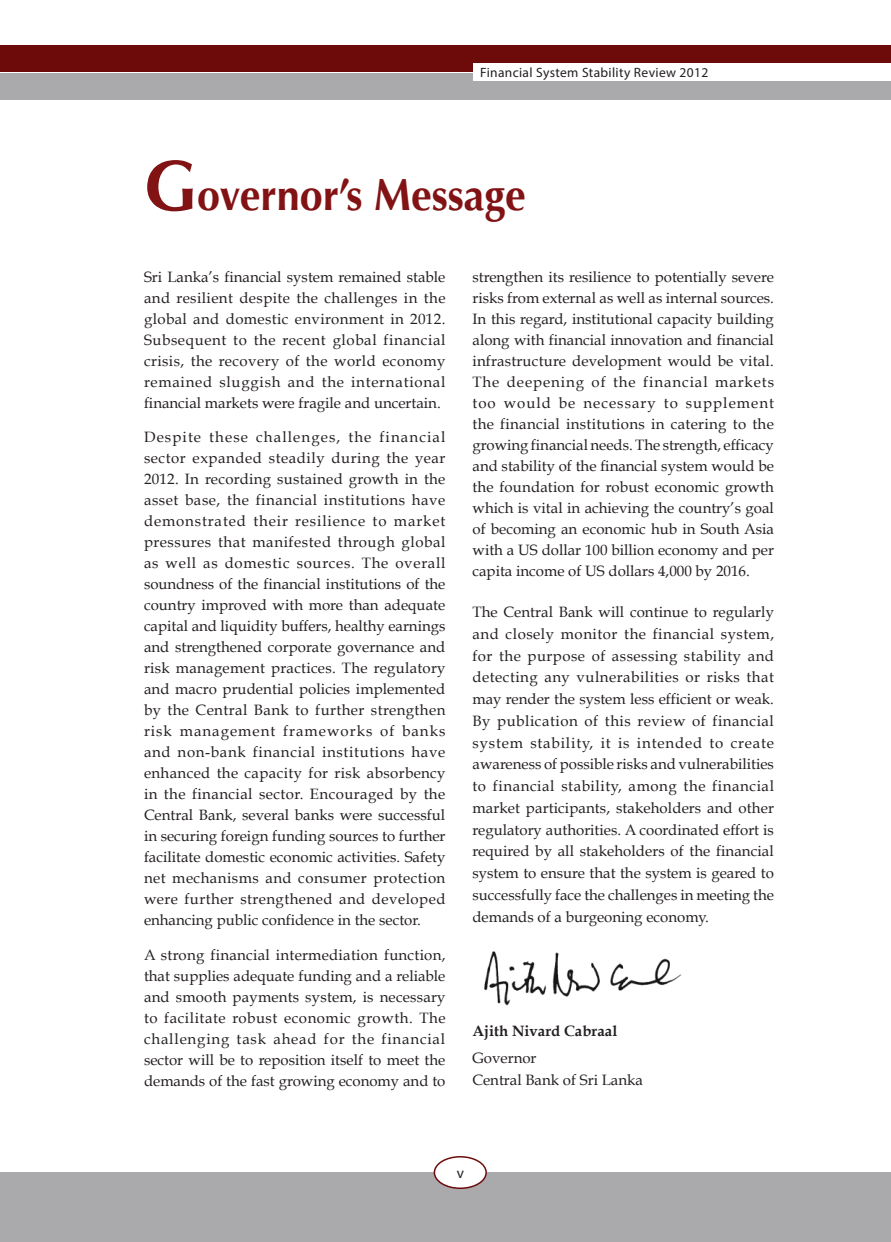
<style>
.page{position:relative;width:891px;height:1242px;background:#fff}
.page>*{position:absolute;margin:0;border:0;box-sizing:border-box;transform-origin:0 0}
.t1{font:700 45px "Optima";color:#821314;scale:.92 1}
.t2{font:15px/21px "Book Antiqua";color:#241f1f;text-align:justify}
.t3{font:700 15px "Book Antiqua";color:#241f1f}
.t4{font:15px "Myriad Pro";color:#241f1f}
.t5{font:13.5px "Myriad Pro";letter-spacing:.025em;color:#241f1f}
.s1{font-size:72px}
</style>
<div class="page">
<div style="left:0;top:45px;width:891px;height:27px;background:#6d0b0b"></div>
<div style="left:0;top:73px;width:891px;height:27px;background:#aaaaac"></div>
<div style="left:474px;top:63px;width:417px;height:18px;background:#fff"></div>
<div style="left:0;top:1173px;width:891px;height:69px;background:#aaaaac"></div>
<div style="left:434px;top:1157px;width:52px;height:31px;background:#fff;border-radius:50%"></div>
<div style="left:434px;top:1156px;width:53px;height:33px;border:2px solid #6d0b0b;border-radius:50%"></div>
<img style="left:484px;top:951px;width:198px;height:55px">
<p class="t5" style="left:480px;top:64px;width:230px">Financial System Stability Review 2012</p>
<h1 class="t1" style="left:144px;top:169px;width:417px"><span class="s1">G</span>overnor’s Message</h1>
<p class="t2" style="left:144px;top:266px;width:303px">Sri Lanka’s financial system remained stable and resilient despite the challenges in the global and domestic environment in 2012.<br>Subsequent to the recent global financial crisis, the recovery of the world economy remained sluggish and the international financial markets were fragile and uncertain.</p>
<p class="t2" style="left:144px;top:427px;width:303px">Despite these challenges, the financial sector expanded steadily during the year 2012. In recording sustained growth in the asset base, the financial institutions have demonstrated their resilience to market pressures that manifested through global as well as domestic sources. The overall soundness of the financial institutions of the country improved with more than adequate capital and liquidity buffers, healthy earnings and strengthened corporate governance and risk management practices. The regulatory and macro prudential policies implemented by the Central Bank to further strengthen risk management frameworks of banks and non-bank financial institutions have enhanced the capacity for risk absorbency in the financial sector. Encouraged by the Central Bank, several banks were successful in securing foreign funding sources to further facilitate domestic economic activities. Safety net mechanisms and consumer protection were further strengthened and developed enhancing public confidence in the sector.</p>
<p class="t2" style="left:144px;top:944px;width:303px">A strong financial intermediation function, that supplies adequate funding and a reliable and smooth payments system, is necessary to facilitate robust economic growth. The challenging task ahead for the financial sector will be to reposition itself to meet the demands of the fast growing economy and to</p>
<p class="t2" style="left:472px;top:266px;width:303px">strengthen its resilience to potentially severe risks from external as well as internal sources.<br>In this regard, institutional capacity building along with financial innovation and financial infrastructure development would be vital.<br>The deepening of the financial markets too would be necessary to supplement the financial institutions in catering to the growing financial needs. The strength, efficacy and stability of the financial system would be the foundation for robust economic growth which is vital in achieving the country’s goal of becoming an economic hub in South Asia with a US dollar 100 billion economy and per capita income of US dollars 4,000 by 2016.</p>
<p class="t2" style="left:472px;top:601px;width:303px;line-height:21.8px">The Central Bank will continue to regularly and closely monitor the financial system, for the purpose of assessing stability and detecting any vulnerabilities or risks that may render the system less efficient or weak.<br>By publication of this review of financial system stability, it is intended to create awareness of possible risks and vulnerabilities to financial stability, among the financial market participants, stakeholders and other regulatory authorities. A coordinated effort is required by all stakeholders of the financial system to ensure that the system is geared to successfully face the challenges in meeting the demands of a burgeoning economy.</p>
<p class="t3" style="left:472px;top:1022px;width:146px">Ajith Nivard Cabraal</p>
<p class="t2" style="left:472px;top:1046px;width:172px;line-height:22.5px">Governor<br>Central Bank of Sri Lanka</p>
<p class="t4" style="left:457px;top:1164px;width:9px">v</p>
</div>
